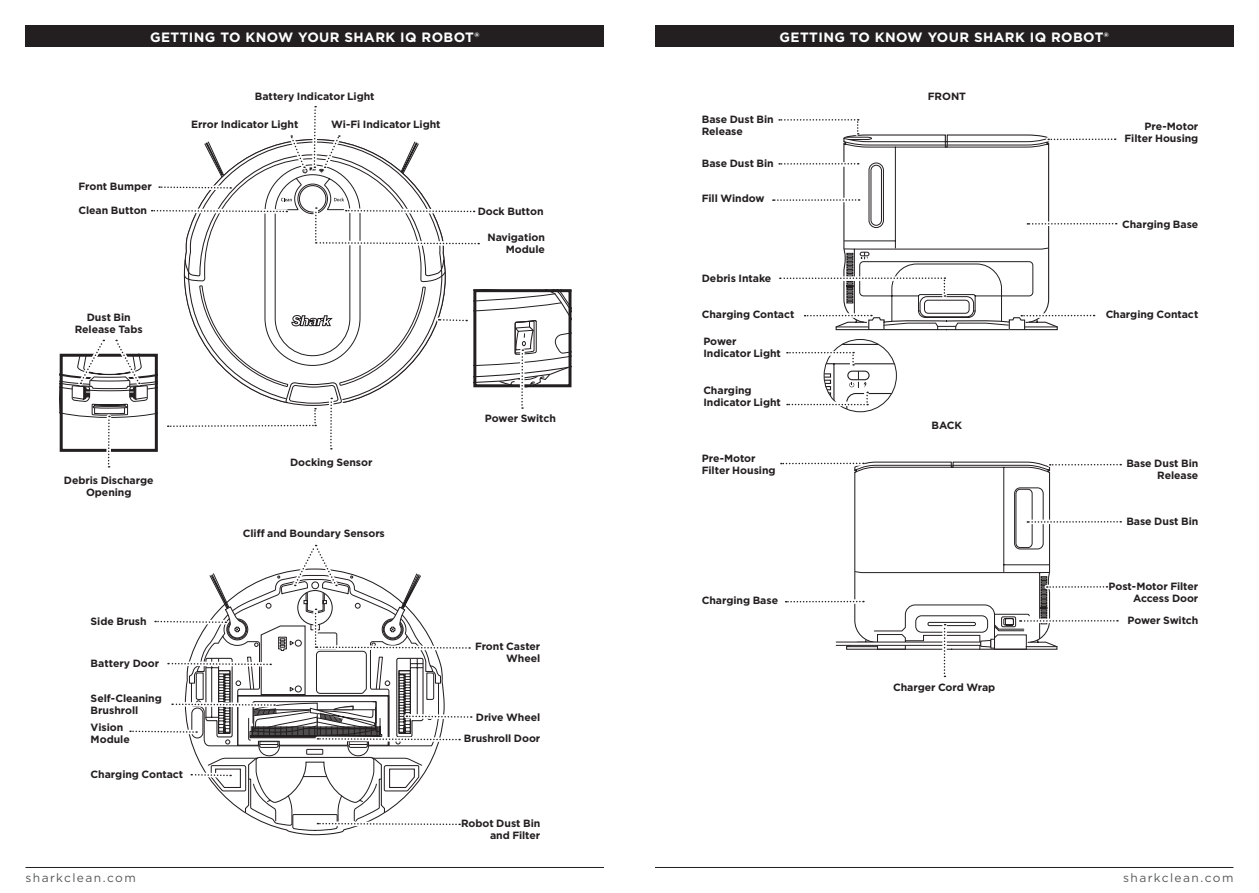
<style>
.page{position:relative;width:1259px;height:893px;background:#fff}
.page>*{position:absolute;margin:0;border:0;box-sizing:border-box;transform-origin:0 0}
.t1{font:700 13.5px "Gotham";letter-spacing:.03em;color:#fff}
.t2{font:12px "Gotham";letter-spacing:.115em;color:#57585a}
.t3{font:700 10.5px/12px "Gotham";letter-spacing:-.005em;color:#231f20}
.t4{font:600 3.45px "Myriad Pro";color:#231f20;scale:.93 1}
</style>
<div class="page">
<hr style="left:655px;top:867px;width:578px;height:1px;background:#231f20">
<hr style="left:26px;top:867px;width:578px;height:1px;background:#231f20">
<div style="left:26px;top:26px;width:578px;height:21px;background:#231f20"></div>
<div style="left:655px;top:26px;width:578px;height:21px;background:#231f20"></div>
<svg style="left:773px;top:119px;width:343px;height:211px"></svg>
<svg style="left:781px;top:462px;width:340px;height:215px"></svg>
<svg style="left:60px;top:105px;width:511px;height:363px"></svg>
<svg style="left:129px;top:544px;width:344px;height:285px"></svg>
<svg style="left:786px;top:339px;width:110px;height:73px"></svg>
<p class="t1" style="left:150px;top:28px;width:331px">GETTING TO KNOW YOUR SHARK IQ ROBOT®</p>
<p class="t1" style="left:779px;top:28px;width:331px">GETTING TO KNOW YOUR SHARK IQ ROBOT®</p>
<p class="t3" style="left:79px;top:180px;width:75px">Front Bumper</p>
<p class="t3" style="left:79px;top:204px;width:70px">Clean Button</p>
<p class="t3" style="left:75px;top:311px;width:70px;text-align:center">Dust Bin<br>Release Tabs</p>
<p class="t3" style="left:64px;top:474px;width:91px;text-align:center">Debris Discharge<br>Opening</p>
<p class="t3" style="left:255px;top:90px;width:121px">Battery Indicator Light</p>
<p class="t3" style="left:927px;top:90px;width:40px">FRONT</p>
<p class="t3" style="left:191px;top:118px;width:109px">Error Indicator Light</p>
<p class="t3" style="left:331px;top:118px;width:111px">Wi-Fi Indicator Light</p>
<p class="t4" style="left:304px;top:169px;width:2px">!</p>
<p class="t3" style="left:478px;top:205px;width:67px">Dock Button</p>
<p class="t3" style="left:487px;top:232px;width:59px;text-align:right">Navigation<br>Module</p>
<p class="t3" style="left:290px;top:456px;width:84px">Docking Sensor</p>
<p class="t3" style="left:243px;top:528px;width:144px">Cliff and Boundary Sensors</p>
<p class="t3" style="left:485px;top:412px;width:72px">Power Switch</p>
<p class="t3" style="left:702px;top:113px;width:74px">Base Dust Bin<br>Release</p>
<p class="t3" style="left:702px;top:157px;width:74px">Base Dust Bin</p>
<p class="t3" style="left:702px;top:193px;width:64px">Fill Window</p>
<p class="t3" style="left:702px;top:272px;width:71px">Debris Intake</p>
<p class="t3" style="left:702px;top:309px;width:94px">Charging Contact</p>
<p class="t3" style="left:703px;top:335px;width:79px">Power<br>Indicator Light</p>
<p class="t3" style="left:703px;top:385px;width:79px">Charging<br>Indicator Light</p>
<p class="t3" style="left:702px;top:452px;width:75px">Pre-Motor<br>Filter Housing</p>
<p class="t3" style="left:931px;top:419px;width:32px">BACK</p>
<p class="t3" style="left:91px;top:615px;width:57px">Side Brush</p>
<p class="t3" style="left:91px;top:657px;width:70px">Battery Door</p>
<p class="t3" style="left:91px;top:692px;width:73px">Self-Cleaning<br>Brushroll</p>
<p class="t3" style="left:91px;top:721px;width:41px">Vision<br>Module</p>
<p class="t3" style="left:91px;top:768px;width:94px">Charging Contact</p>
<p class="t3" style="left:475px;top:641px;width:67px;text-align:right">Front Caster<br>Wheel</p>
<p class="t3" style="left:476px;top:711px;width:66px">Drive Wheel</p>
<p class="t3" style="left:464px;top:732px;width:78px">Brushroll Door</p>
<p class="t3" style="left:461px;top:817px;width:81px;text-align:right">Robot Dust Bin and Filter</p>
<p class="t3" style="left:702px;top:595px;width:78px">Charging Base</p>
<p class="t3" style="left:893px;top:681px;width:104px">Charger Cord Wrap</p>
<p class="t3" style="left:1124px;top:120px;width:75px;text-align:right">Pre-Motor<br>Filter Housing</p>
<p class="t3" style="left:1122px;top:218px;width:78px">Charging Base</p>
<p class="t3" style="left:1105px;top:309px;width:94px">Charging Contact</p>
<p class="t3" style="left:1126px;top:458px;width:74px;text-align:right">Base Dust Bin<br>Release</p>
<p class="t3" style="left:1126px;top:515px;width:74px">Base Dust Bin</p>
<p class="t3" style="left:1108px;top:580px;width:91px;text-align:right">Post-Motor Filter<br>Access Door</p>
<p class="t3" style="left:1127px;top:614px;width:72px">Power Switch</p>
<p class="t2" style="left:26px;top:870px;width:112px">sharkclean.com</p>
<p class="t2" style="left:1123px;top:870px;width:112px">sharkclean.com</p>
</div>
